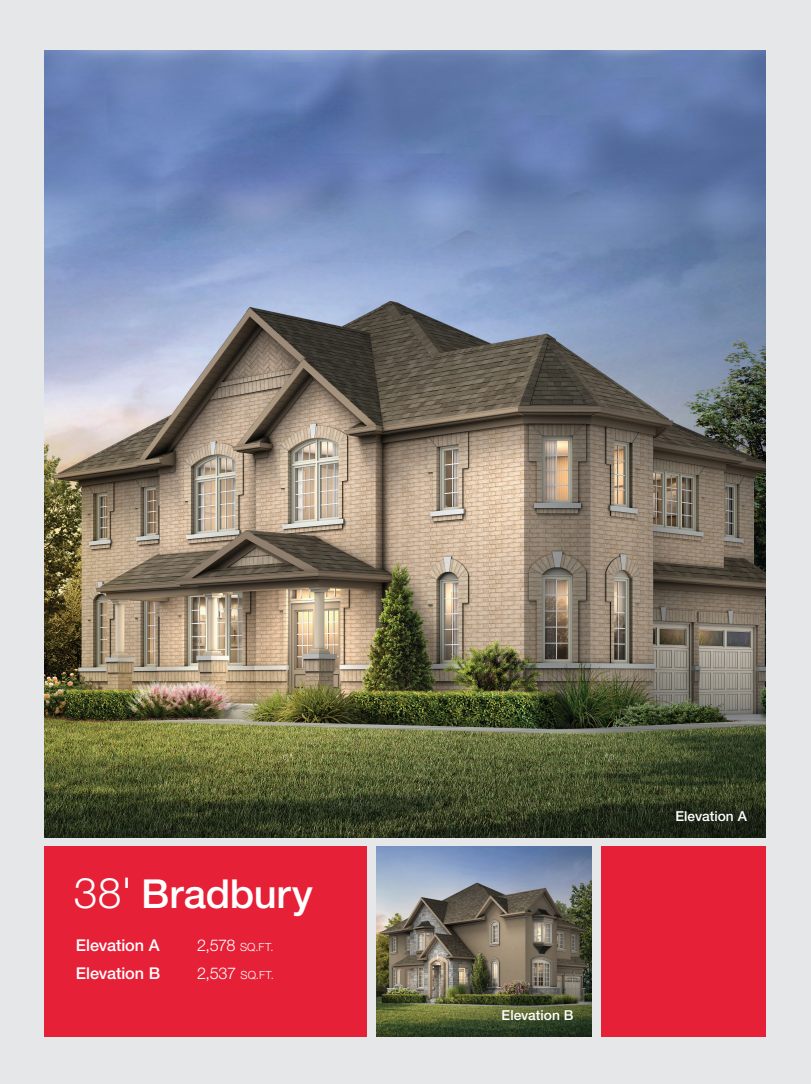
<style>
.page{position:relative;width:811px;height:1084px;background:#fff}
.page>*{position:absolute;margin:0;border:0;box-sizing:border-box;transform-origin:0 0}
.t1{font:500 40px "Helvetica Neue LT Std";letter-spacing:-.005em;color:#fff}
.t2{font:500 16.25px "Helvetica Neue LT Std";letter-spacing:-.005em;color:#fff}
.t3{font:500 13.75px "Helvetica Neue LT Std";color:#fff}
.t4{font:300 11.25px "Helvetica Neue LT Std";letter-spacing:.02em;color:#fff}
.s1{font-weight:300;font-size:42.5px}
.s2{font-size:16.25px}
</style>
<div class="page">
<div style="left:0;top:0;width:810px;height:1084px;background:#e6e7e9"></div>
<div style="left:600px;top:847px;width:165px;height:190px;background:#e62037"></div>
<img style="left:45px;top:50px;width:720px;height:788px">
<div style="left:45px;top:847px;width:322px;height:190px;background:#e62037"></div>
<img style="left:376px;top:847px;width:215px;height:190px">
<p class="t1" style="left:74px;top:870px;width:240px"><span class="s1">38'</span> Bradbury</p>
<p class="t2" style="left:76px;top:936px;width:85px">Elevation A</p>
<p class="t2" style="left:76px;top:963px;width:86px">Elevation B</p>
<p class="t4" style="left:197px;top:940px;width:78px"><span class="s2">2,578</span> SQ.FT.</p>
<p class="t4" style="left:197px;top:968px;width:78px"><span class="s2">2,537</span> SQ.FT.</p>
<p class="t3" style="left:501px;top:1007px;width:73px">Elevation B</p>
<p class="t3" style="left:675px;top:808px;width:73px">Elevation A</p>
</div>
